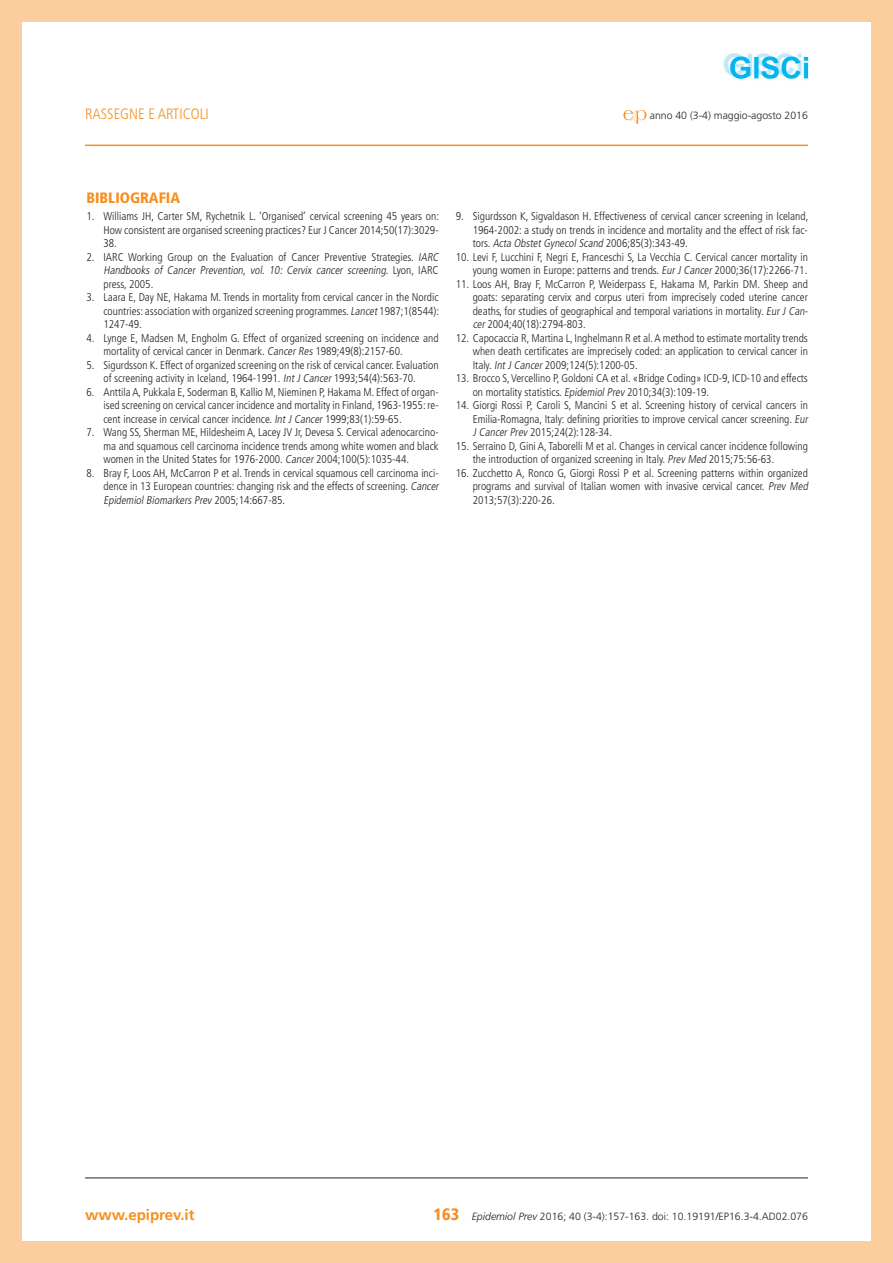
<style>
.page{position:relative;width:893px;height:1263px;background:#fff}
.page>*{position:absolute;margin:0;border:0;box-sizing:border-box;transform-origin:0 0}
.t1{font:900 condensed 16.5px "Frutiger";color:#f68f1e}
.t2{font:300 condensed 15px "Frutiger";color:#f68f1e}
.t3{font:700 15px "Frutiger";color:#f68f1e}
._01_Titolini{font:900 condensed 15px "Frutiger";color:#f68f1e}
._04_Bibliografia{font:300 condensed 11.25px/13.5px "Frutiger";color:#231f20}
.t4{font:300 10.5px "Frutiger";color:#231f20}
.s1{font-style:italic}
</style>
<div class="page">
<hr style="left:85px;top:145px;width:723px;height:1px;background:#f68f1e">
<hr style="left:85px;top:1178px;width:723px;height:1px;background:#231f20">
<svg style="left:623px;top:110px;width:23px;height:14px"></svg>
<img style="left:723px;top:53px;width:86px;height:26px">
<div style="left:0;top:0;width:893px;height:21px;background:#fdce9d"></div>
<div style="left:0;top:1242px;width:893px;height:21px;background:#fdce9d"></div>
<div style="left:0;top:0;width:21px;height:1263px;background:#fdce9d"></div>
<div style="left:872px;top:0;width:21px;height:1263px;background:#fdce9d"></div>
<h2 class="t2" style="left:85px;top:105px;width:125px">RASSEGNE E ARTICOLI</h2>
<p class="t4" style="left:650px;top:109px;width:160px">anno 40 (3-4) maggio-agosto 2016</p>
<p class="_01_Titolini" style="left:86px;top:188px;width:95px">BIBLIOGRAFIA</p>
<p class="_04_Bibliografia" style="left:103px;top:210px;width:337px;text-align:justify;text-indent:-17px">1. Williams JH, Carter SM, Rychetnik L. ‘Organised’ cervical screening 45 years on:<br>How consistent are organised screening practices? Eur J Cancer 2014;50(17):3029- 38.</p>
<p class="_04_Bibliografia" style="left:103px;top:250px;width:339px;text-indent:-17px">2. IARC Working Group on the Evaluation of Cancer Preventive Strategies. <span class="s1">IARC<br>Handbooks of Cancer Prevention, vol. 10: Cervix cancer screening</span>. Ly o n , I A R C press, 2005.</p>
<p class="_04_Bibliografia" style="left:103px;top:291px;width:337px;text-align:justify;text-indent:-17px">3. Laara E, Day NE, Hakama M. Trends in mortality from cervical cancer in the Nordic countries: association with organized screening programmes. <span class="s1">Lancet</span>1987;1(8544):<br>1247-49.</p>
<p class="_04_Bibliografia" style="left:103px;top:331px;width:337px;text-indent:-17px">4. Lynge E, Madsen M, Engholm G. Effect of organized screening on incidence and mortality of cervical cancer in Denmark. <span class="s1">CancerRes</span> 1989;49(8):2157-60.</p>
<p class="_04_Bibliografia" style="left:86px;top:358px;width:354px;text-align:center">5. Sigurdsson K. Effect of organized screening on the risk of cervical cancer. Evaluation of screening activity in Iceland, 1964-1991. <span class="s1">IntJCancer</span>1993;54(4):563-70.</p>
<p class="_04_Bibliografia" style="left:103px;top:385px;width:337px;text-align:justify;text-indent:-17px">6. Anttila A, Pukkala E, Soderman B, Kallio M, Nieminen P, Hakama M. Effect of organ&shy;ised screening on cervical cancer incidence and mortality in Finland, 1963-1955: re&shy;cent increase in cervical cancer incidence. <span class="s1">IntJCancer</span>1999;83(1):59-65.</p>
<p class="_04_Bibliografia" style="left:103px;top:426px;width:337px;text-align:justify;text-indent:-17px">7. Wang SS, Sherman ME, Hildesheim A, Lacey JV Jr, Devesa S. Cervical adenocarcino&shy;ma and squamous cell carcinoma incidence trends among white women and black women in the United States for 1976-2000. <span class="s1">Cancer</span>2004;100(5):1035-44.</p>
<p class="_04_Bibliografia" style="left:103px;top:466px;width:339px;text-indent:-17px">8. Bray F, Loos AH, McCarron P et al. Trends in cervical squamous cell carcinoma inci&shy;dence in 13 European countries: changing risk and the effects of screening. <span class="s1">Cancer<br>EpidemiolBiomarkers Prev</span> 2 0 0 5 ; 1 4 : 6 6 7 - 8 5 .</p>
<p class="_04_Bibliografia" style="left:473px;top:210px;width:337px;text-align:justify;text-indent:-17px">9. Sigurdsson K, Sigvaldason H. Effectiveness of cervical cancer screening in Iceland, 1964-2002: a study on trends in incidence and mortality and the effect of risk fac&shy;tors. <span class="s1">Acta ObstetGynecolScand</span> 2006;85(3):343-49.</p>
<p class="_04_Bibliografia" style="left:456px;top:250px;width:354px;text-align:right">10. Levi F, Lucchini F, Negri E, Franceschi S, La Vecchia C. Cervical cancer mortality in young women in Europe: patterns and trends. <span class="s1">EurJCancer</span>2000;36(17):2266-71.</p>
<p class="_04_Bibliografia" style="left:473px;top:277px;width:339px;text-indent:-17px">11. Loos AH, Bray F, McCarron P, Weiderpass E, Hakama M, Parkin DM. Sheep and goats: separating cervix and corpus uteri from imprecisely coded uterine cancer deaths, for studies of geographical and temporal variations in mortality. <span class="s1">EurJCan&shy;cer</span>2004;40(18):2794-803.</p>
<p class="_04_Bibliografia" style="left:473px;top:331px;width:337px;text-align:justify;text-indent:-17px">12. Capocaccia R, Martina L, Inghelmann R et al. A method to estimate mortality trends when death certificates are imprecisely coded: an application to cervical cancer in Italy. <span class="s1">IntJCancer</span>2009;124(5):1200-05.</p>
<p class="_04_Bibliografia" style="left:473px;top:372px;width:337px;text-indent:-17px">13. Brocco S, Vercellino P, Goldoni CA et al. «Bridge Coding» ICD-9, ICD-10 and effects on mortality statistics. <span class="s1">EpidemiolPrev</span> 2010;34(3):109-19.</p>
<p class="_04_Bibliografia" style="left:473px;top:399px;width:339px;text-indent:-17px">14. Giorgi Rossi P, Caroli S, Mancini S et al. Screening history of cervical cancers in<br>Emilia-Romagna, Italy: defining priorities to improve cervical cancer screening. <span class="s1">Eur<br>JCancerPrev</span> 2015;24(2):128-34.</p>
<p class="_04_Bibliografia" style="left:473px;top:439px;width:337px;text-indent:-17px">15. Serraino D, Gini A, Taborelli M et al. Changes in cervical cancer incidence following the introduction of organized screening in Italy. <span class="s1">Prev Med</span> 2015;75:56-63.</p>
<p class="_04_Bibliografia" style="left:473px;top:466px;width:339px;text-indent:-17px">16. Zucchetto A, Ronco G, Giorgi Rossi P et al. Screening patterns within organized programs and survival of Italian women with invasive cervical cancer. <span class="s1">Prev Med<br></span>2013;57(3):220-26.</p>
<h2 class="t3" style="left:85px;top:1206px;width:111px">www.epiprev.it</h2>
<p class="t1" style="left:434px;top:1205px;width:27px">163</p>
<p class="t4" style="left:472px;top:1211px;width:338px"><span class="s1">Epidemiol Prev</span> 2016; 40 (3-4):157-163. doi: 10.19191/EP16.3-4.AD02.076</p>
</div>
